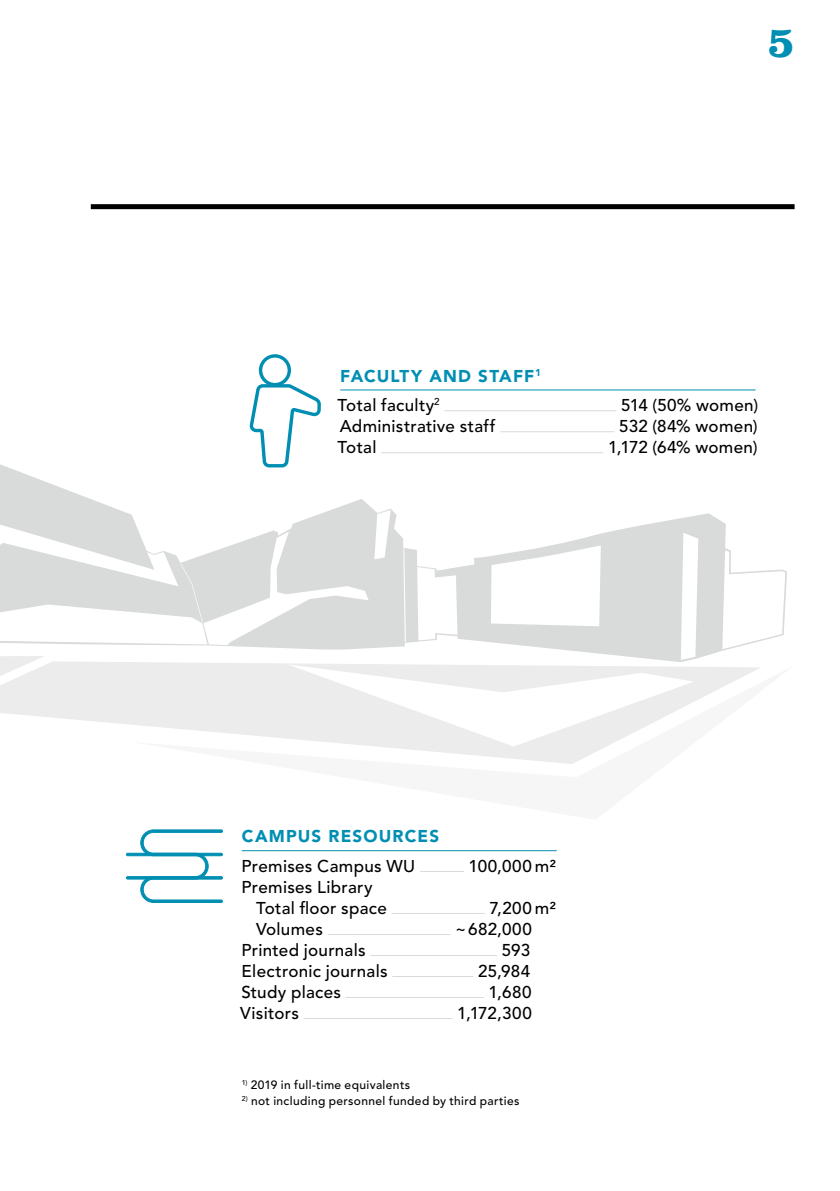
<style>
.page{position:relative;width:840px;height:1191px;background:#fff}
.page>*{position:absolute;margin:0;border:0;box-sizing:border-box;transform-origin:0 0}
.t1{font:700 44px "Clarendon LT Std";color:#008fb3}
.t2{font:500 17px/21px "Avenir LT Std";letter-spacing:.015em;color:#000}
.t3{font:900 17px/29.6px "Avenir LT Std";letter-spacing:.07em;color:#008fb3}
.t4{font:500 12px "Avenir LT Std";letter-spacing:.03em;color:#000}
.s1{font-weight:500;color:#000}
</style>
<div class="page">
<svg style="left:0;top:662px;width:416px;height:63px;fill:#ececec"></svg>
<svg style="left:132px;top:665px;width:628px;height:99px;fill:#ececec"></svg>
<svg style="left:0;top:662px;width:45px;height:14px"></svg>
<svg style="left:0;top:431px;width:786px;height:231px"></svg>
<hr style="left:340px;top:389px;width:415px;height:1px;background:#008fb3">
<hr style="left:444px;top:410px;width:172px;height:1px;background:#d9dada">
<hr style="left:500px;top:431px;width:114px;height:1px;background:#d9dada">
<hr style="left:381px;top:452px;width:222px;height:1px;background:#d9dada">
<svg style="left:247px;top:354px;width:76px;height:115px"></svg>
<hr style="left:242px;top:850px;width:314px;height:1px;background:#008fb3">
<hr style="left:420px;top:871px;width:43px;height:1px;background:#d9dada">
<hr style="left:391px;top:913px;width:93px;height:1px;background:#d9dada">
<hr style="left:327px;top:934px;width:123px;height:1px;background:#d9dada">
<hr style="left:370px;top:955px;width:127px;height:1px;background:#d9dada">
<hr style="left:392px;top:976px;width:81px;height:1px;background:#d9dada">
<hr style="left:345px;top:997px;width:138px;height:1px;background:#d9dada">
<hr style="left:303px;top:1018px;width:149px;height:1px;background:#d9dada">
<svg style="left:126px;top:829px;width:97px;height:74px"></svg>
<div style="left:91px;top:204px;width:703px;height:5px;background:#000"></div>
<h1 class="t1" style="left:767px;top:15px;width:28px">5</h1>
<p class="t3" style="left:337px;top:361px;width:205px">FACULTY AND STAFF<sup>1<br></sup><span class="s1">Total faculty</span><sup>2</sup></p>
<p class="t2" style="left:620px;top:395px;width:139px">514 (50% women)</p>
<p class="t2" style="left:339px;top:416px;width:157px">Administrative staff</p>
<p class="t2" style="left:619px;top:416px;width:140px">532 (84% women)</p>
<p class="t2" style="left:337px;top:437px;width:40px">Total</p>
<p class="t2" style="left:607px;top:437px;width:151px">1,172 (64% women)</p>
<p class="t3" style="left:242px;top:821px;width:199px">CAMPUS RESOURCES</p>
<p class="t2" style="left:241px;top:856px;width:175px">Premises Campus WU</p>
<p class="t2" style="left:468px;top:856px;width:89px">100,000 m²</p>
<p class="t2" style="left:256px;top:876px;width:132px;text-indent:-14px">Premises Library<br>Total floor space</p>
<p class="t2" style="left:489px;top:897px;width:68px">7,200 m²</p>
<p class="t2" style="left:256px;top:918px;width:68px">Volumes</p>
<p class="t2" style="left:455px;top:918px;width:78px">~682,000</p>
<p class="t2" style="left:241px;top:939px;width:125px">Printed journals</p>
<p class="t2" style="left:501px;top:939px;width:30px">593</p>
<p class="t2" style="left:241px;top:960px;width:147px">Electronic journals</p>
<p class="t2" style="left:478px;top:960px;width:53px">25,984</p>
<p class="t2" style="left:241px;top:981px;width:101px">Study places</p>
<p class="t2" style="left:488px;top:981px;width:44px">1,680</p>
<p class="t2" style="left:240px;top:1002px;width:60px">Visitors</p>
<p class="t2" style="left:457px;top:1002px;width:76px">1,172,300</p>
<p class="t4" style="left:242px;top:1077px;width:170px"><sup>1)</sup> 2019 in full-time equivalents</p>
<p class="t4" style="left:242px;top:1093px;width:279px"><sup>2)</sup> not including personnel funded by third parties</p>
</div>
